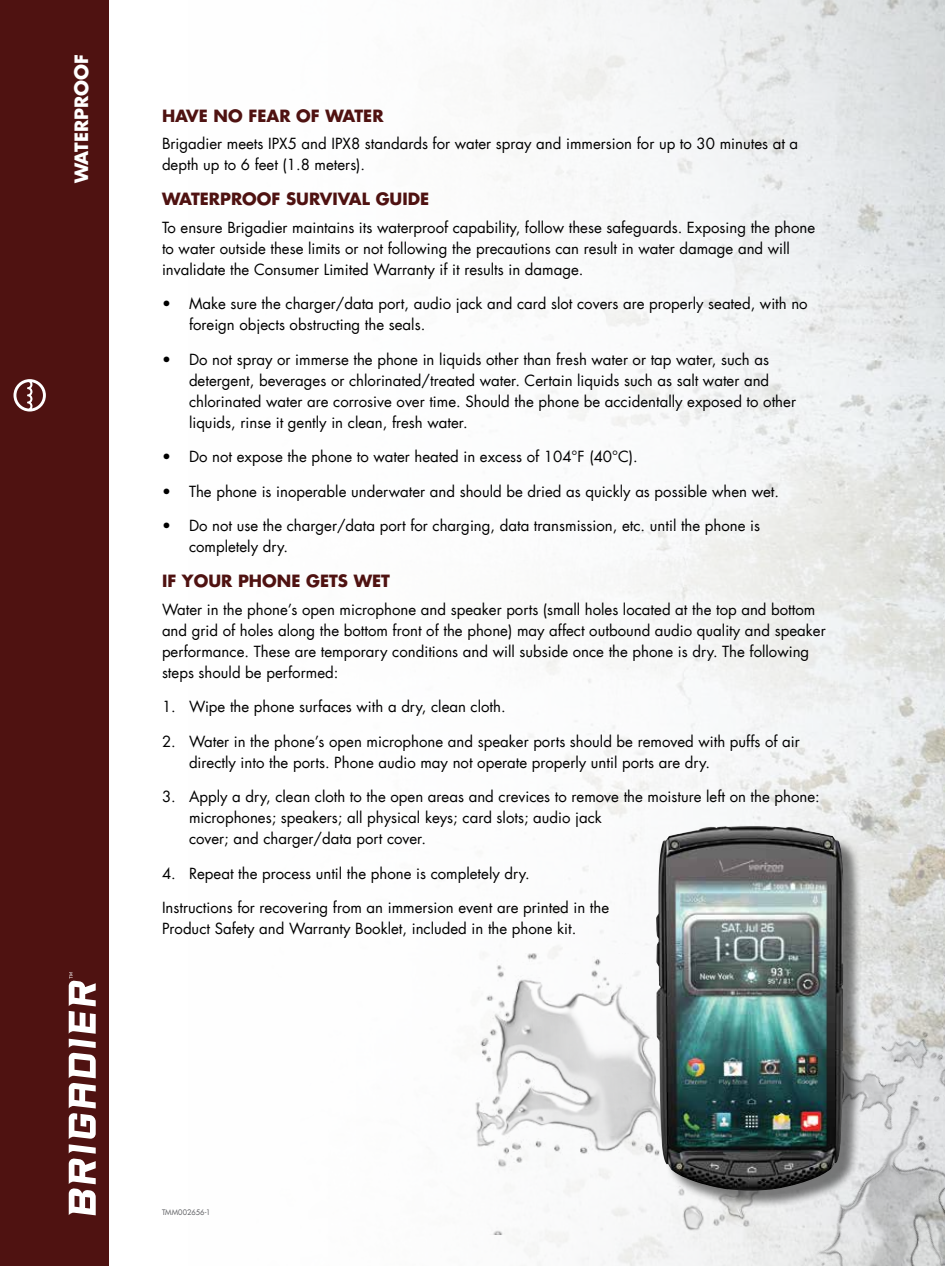
<style>
.page{position:relative;width:945px;height:1266px;background:#fff}
.page>*{position:absolute;margin:0;border:0;box-sizing:border-box;transform-origin:0 0}
.t1{font:700 18px "Futura LT";color:#fff}
.t2{font:700 16.5px "Futura LT";color:#4f1211}
.t3{font:15px/21px "Futura LT";color:#000}
.t4{font:7.5px "Futura LT";color:#6d6e71}
</style>
<div class="page">
<svg style="left:492px;top:0;width:453px;height:1266px"></svg>
<div style="left:0;top:0;width:108px;height:1266px;background:#4f1211"></div>
<svg style="left:69px;top:972px;width:27px;height:243px"></svg>
<svg style="left:14px;top:379px;width:32px;height:32px"></svg>
<img style="left:738px;top:1016px;width:207px;height:250px">
<img style="left:475px;top:953px;width:391px;height:281px">
<div style="left:659px;top:828px;width:203px;height:381px;background:#000;opacity:.5"></div>
<img style="left:656px;top:826px;width:188px;height:364px">
<p class="t1" style="left:69px;top:183px;width:131px;rotate:-90deg">WATERPROOF</p>
<p class="t2" style="left:162px;top:105px;width:223px">HAVE NO FEAR OF WATER</p>
<p class="t3" style="left:162px;top:134px;width:638px">Brigadier meets IPX5 and IPX8 standards for water spray and immersion for up to 30 minutes at a depth up to 6 feet (1.8 meters).</p>
<p class="t2" style="left:162px;top:188px;width:269px">WATERPROOF SURVIVAL GUIDE</p>
<p class="t3" style="left:162px;top:217px;width:655px">To ensure Brigadier maintains its waterproof capability, follow these safeguards. Exposing the phone to water outside these limits or not following the precautions can result in water damage and will invalidate the Consumer Limited Warranty if it results in damage.</p>
<p class="t3" style="left:189px;top:293px;width:620px;text-indent:-27px">• Make sure the charger/data port, audio jack and card slot covers are properly seated, with no foreign objects obstructing the seals.</p>
<p class="t3" style="left:189px;top:349px;width:609px;text-indent:-27px">• Do not spray or immerse the phone in liquids other than fresh water or tap water, such as detergent, beverages or chlorinated/treated water. Certain liquids such as salt water and chlorinated water are corrosive over time. Should the phone be accidentally exposed to other liquids, rinse it gently in clean, fresh water.</p>
<p class="t3" style="left:162px;top:446px;width:477px">• Do not expose the phone to water heated in excess of 104°F (40°C).</p>
<p class="t3" style="left:162px;top:481px;width:619px">• The phone is inoperable underwater and should be dried as quickly as possible when wet.</p>
<p class="t3" style="left:189px;top:515px;width:573px;text-indent:-27px">• Do not use the charger/data port for charging, data transmission, etc. until the phone is completely dry.</p>
<p class="t2" style="left:162px;top:570px;width:230px">IF YOUR PHONE GETS WET</p>
<p class="t3" style="left:162px;top:599px;width:665px">Water in the phone’s open microphone and speaker ports (small holes located at the top and bottom and grid of holes along the bottom front of the phone) may affect outbound audio quality and speaker performance. These are temporary conditions and will subside once the phone is dry. The following steps should be performed:</p>
<p class="t3" style="left:162px;top:696px;width:345px">1. Wipe the phone surfaces with a dry, clean cloth.</p>
<p class="t3" style="left:189px;top:731px;width:612px;text-indent:-27px">2. Water in the phone’s open microphone and speaker ports should be removed with puffs of air directly into the ports. Phone audio may not operate properly until ports are dry.</p>
<p class="t3" style="left:189px;top:786px;width:632px;text-indent:-27px">3. Apply a dry, clean cloth to the open areas and crevices to remove the moisture left on the phone: microphones; speakers; all physical keys; card slots; audio jack<br>cover; and charger/data port cover.</p>
<p class="t3" style="left:162px;top:863px;width:369px">4. Repeat the process until the phone is completely dry.</p>
<p class="t3" style="left:162px;top:897px;width:449px">Instructions for recovering from an immersion event are printed in the<br>Product Safety and Warranty Booklet, included in the phone kit.</p>
<p class="t4" style="left:162px;top:1207px;width:50px">TMM002656-1</p>
</div>
